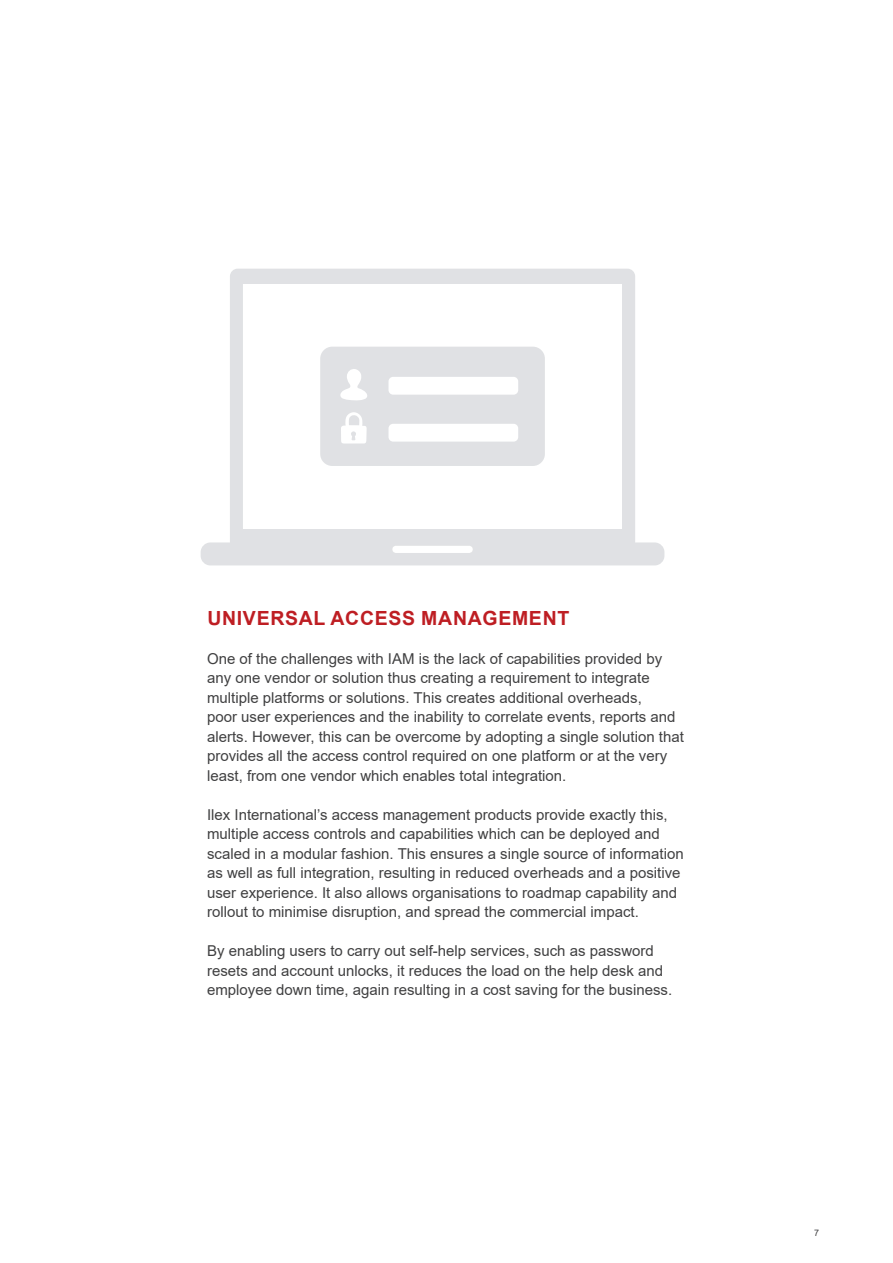
<style>
.page{position:relative;width:893px;height:1263px;background:#fff}
.page>*{position:absolute;margin:0;border:0;box-sizing:border-box;transform-origin:0 0}
.t1{font:700 19.5px "Arial";letter-spacing:.035em;color:#be1e23}
.t2{font:15px/19.5px "Arial";color:#404041}
.t3{font:9px "Arial";color:#404041}
</style>
<div class="page">
<svg style="left:201px;top:269px;width:463px;height:296px;fill:#e0e1e4"></svg>
<div style="left:243px;top:284px;width:379px;height:245px;background:#fff"></div>
<div style="left:392px;top:546px;width:81px;height:7px;background:#fff;border-radius:4px"></div>
<div style="left:320px;top:347px;width:225px;height:119px;background:#e0e1e4;border-radius:12px"></div>
<div style="left:388px;top:377px;width:130px;height:18px;background:#fff;border-radius:5px"></div>
<svg style="left:340px;top:369px;width:27px;height:32px"></svg>
<div style="left:388px;top:424px;width:130px;height:18px;background:#fff;border-radius:5px"></div>
<svg style="left:341px;top:412px;width:26px;height:31px"></svg>
<h1 class="t1" style="left:207px;top:604px;width:363px">UNIVERSAL ACCESS MANAGEMENT</h1>
<p class="t2" style="left:207px;top:648px;width:478px">One of the challenges with IAM is the lack of capabilities provided by any one vendor or solution thus creating a requirement to integrate multiple platforms or solutions. This creates additional overheads,<br>poor user experiences and the inability to correlate events, reports and alerts. However, this can be overcome by adopting a single solution that provides all the access control required on one platform or at the very least, from one vendor which enables total integration.</p>
<p class="t2" style="left:207px;top:804px;width:478px">Ilex International’s access management products provide exactly this, multiple access controls and capabilities which can be deployed and scaled in a modular fashion. This ensures a single source of information as well as full integration, resulting in reduced overheads and a positive user experience. It also allows organisations to roadmap capability and rollout to minimise disruption, and spread the commercial impact.</p>
<p class="t2" style="left:207px;top:941px;width:467px">By enabling users to carry out self-help services, such as password resets and account unlocks, it reduces the load on the help desk and employee down time, again resulting in a cost saving for the business.</p>
<p class="t3" style="left:814px;top:1227px;width:7px">7</p>
</div>
